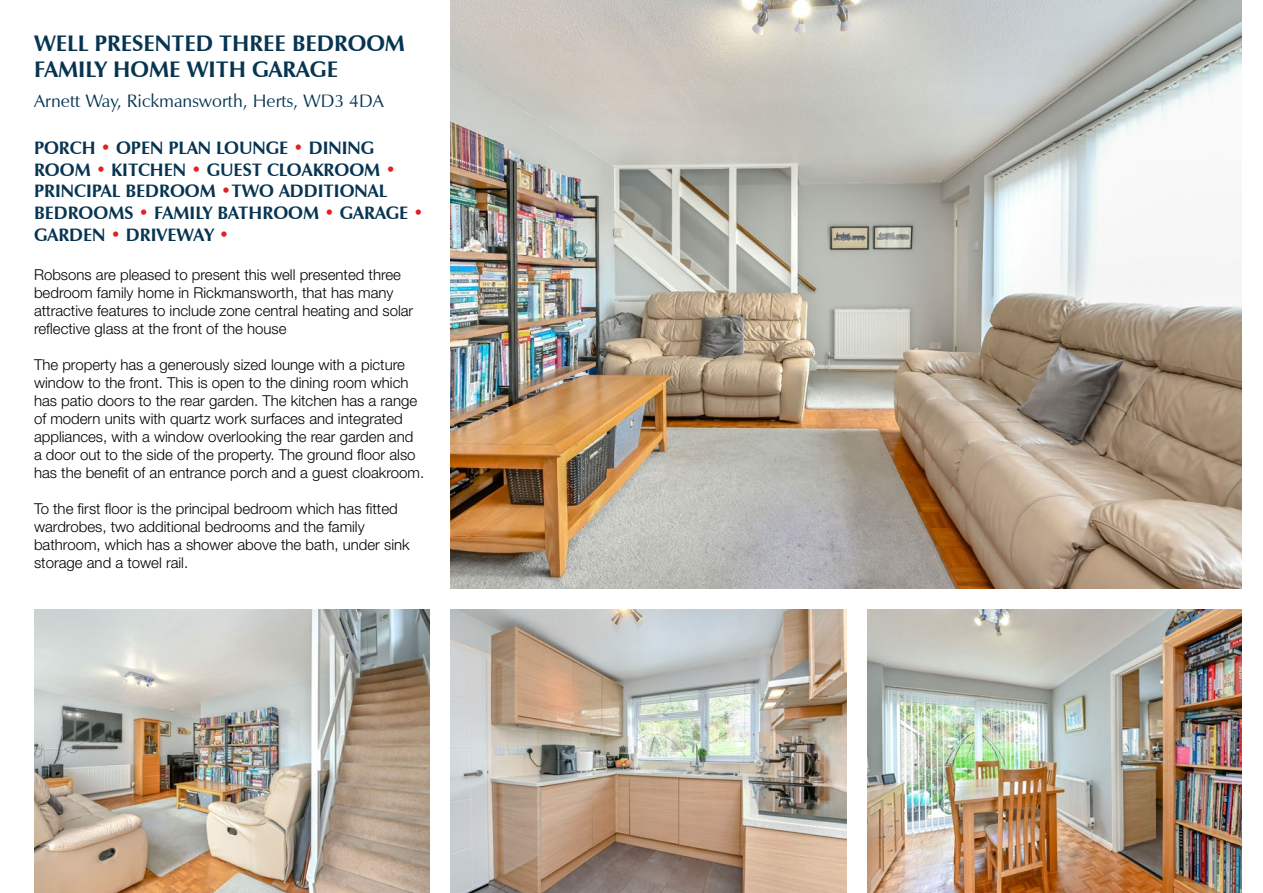
<style>
.page{position:relative;width:1263px;height:893px;background:#fff}
.page>*{position:absolute;margin:0;border:0;box-sizing:border-box;transform-origin:0 0}
.t1{font:700 22.5px/25.5px "Zapf Humanist 601 BT";color:#063451}
.t2{font:700 18px/21.6px "Zapf Humanist 601 BT";color:#063451}
.t3{font:18px "Zapf Humanist 601 BT";color:#063451}
.t4{font:300 15px/18px "Helvetica Neue LT Std";color:#000}
.s1{color:#e22126}
</style>
<div class="page">
<img style="left:867px;top:609px;width:375px;height:284px">
<img style="left:451px;top:609px;width:395px;height:284px">
<img style="left:34px;top:609px;width:395px;height:284px">
<img style="left:451px;top:0;width:791px;height:588px">
<h1 class="t1" style="left:34px;top:31px;width:373px">WELL PRESENTED THREE BEDROOM<br>FAMILY HOME WITH GARAGE</h1>
<p class="t3" style="left:34px;top:89px;width:351px">Arnett Way, Rickmansworth, Herts, WD3 4DA</p>
<p class="t2" style="left:34px;top:137px;width:391px">PORCH <span class="s1">•</span> OPEN PLAN LOUNGE <span class="s1">•</span> DINING<br>ROOM <span class="s1">•</span> KITCHEN <span class="s1">•</span> GUEST CLOAKROOM <span class="s1">•<br></span>PRINCIPAL BEDROOM <span class="s1">•</span>TWO ADDITIONAL<br>BEDROOMS <span class="s1">•</span> FAMILY BATHROOM <span class="s1">•</span> GARAGE <span class="s1">•<br></span>GARDEN <span class="s1">•</span> DRIVEWAY <span class="s1">•</span></p>
<p class="t4" style="left:34px;top:266px;width:381px">Robsons are pleased to present this well presented three bedroom family home in Rickmansworth, that has many attractive features to include zone central heating and solar reflective glass at the front of the house</p>
<p class="t4" style="left:34px;top:356px;width:392px">The property has a generously sized lounge with a picture window to the front. This is open to the dining room which has patio doors to the rear garden. The kitchen has a range of modern units with quartz work surfaces and integrated appliances, with a window overlooking the rear garden and a door out to the side of the property. The ground floor also has the benefit of an entrance porch and a guest cloakroom.</p>
<p class="t4" style="left:34px;top:500px;width:377px">To the first floor is the principal bedroom which has fitted wardrobes, two additional bedrooms and the family bathroom, which has a shower above the bath, under sink storage and a towel rail.</p>
</div>
